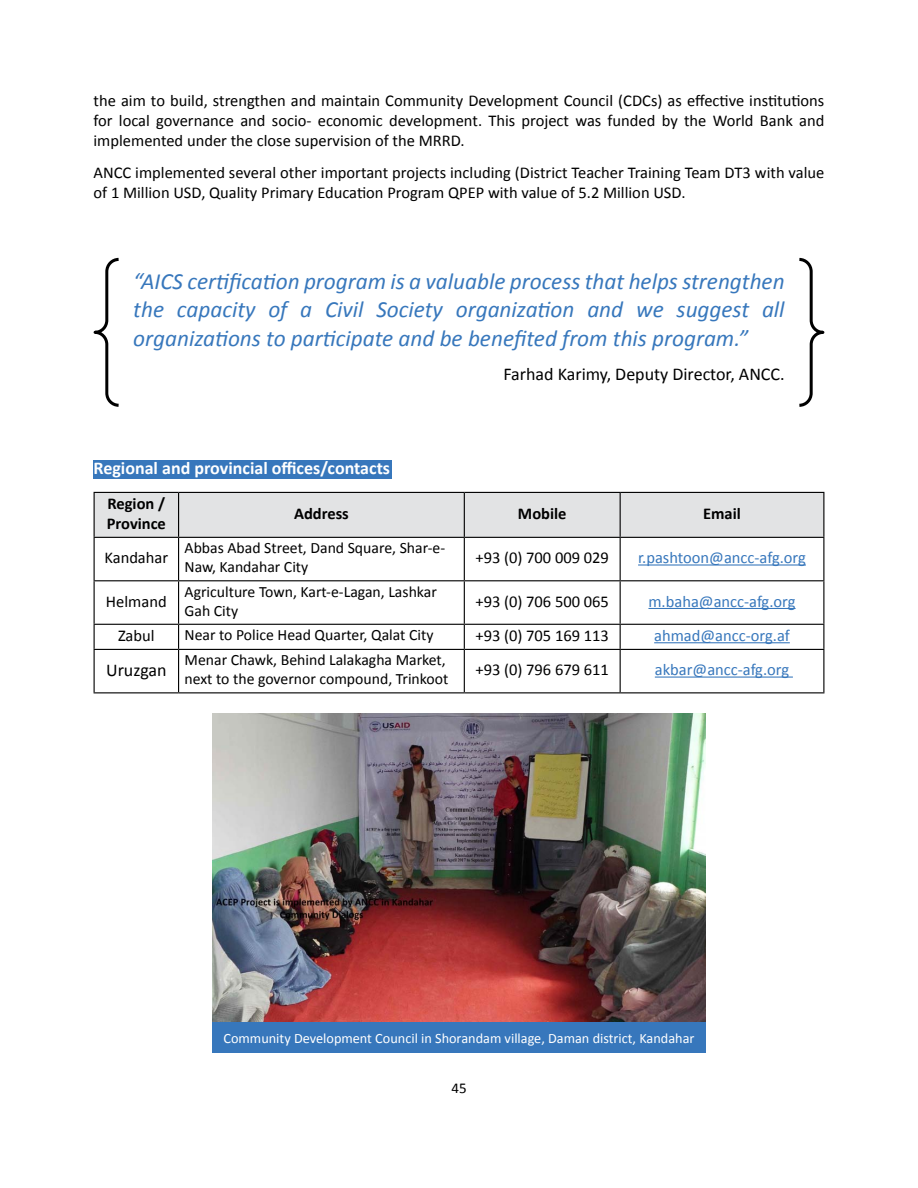
<style>
.page{position:relative;width:918px;height:1188px;background:#fff}
.page>*{position:absolute;margin:0;border:0;box-sizing:border-box;transform-origin:0 0}
.t1{font:italic 23.25px/27.9px "Calibri";color:#3777bc;text-align:right}
.t2{font:18px "Calibri";color:#000}
.t3{font:700 18px "Calibri";color:#fff}
.t4{font:16.5px/19.8px "Calibri";color:#000;text-align:justify}
.t5{font:16.5px "Calibri";color:#3777bc}
.t6{font:700 16.5px "Calibri";color:#000}
.t7{font:15.75px "Calibri";color:#000}
.t8{font:15px "Calibri";color:#000}
.t9{font:14.25px "Calibri";color:#fff}
</style>
<div class="page">
<div style="left:94px;top:461px;width:298px;height:18px;background:#3777bc"></div>
<div style="left:95px;top:493px;width:728px;height:44px;background:#e2e3e4"></div>
<hr style="left:94px;top:492px;width:85px;height:1px;background:#000">
<hr style="left:94px;top:493px;width:1px;height:44px;background:#000">
<hr style="left:179px;top:492px;width:285px;height:1px;background:#000">
<hr style="left:178px;top:493px;width:1px;height:44px;background:#000">
<hr style="left:464px;top:492px;width:156px;height:1px;background:#000">
<hr style="left:464px;top:493px;width:1px;height:44px;background:#000">
<hr style="left:620px;top:492px;width:204px;height:1px;background:#000">
<hr style="left:620px;top:493px;width:1px;height:44px;background:#000">
<hr style="left:823px;top:493px;width:1px;height:44px;background:#000">
<hr style="left:94px;top:537px;width:85px;height:1px;background:#000">
<hr style="left:94px;top:538px;width:1px;height:42px;background:#000">
<hr style="left:179px;top:537px;width:285px;height:1px;background:#000">
<hr style="left:178px;top:538px;width:1px;height:42px;background:#000">
<hr style="left:464px;top:537px;width:156px;height:1px;background:#000">
<hr style="left:464px;top:538px;width:1px;height:42px;background:#000">
<hr style="left:620px;top:537px;width:204px;height:1px;background:#000">
<hr style="left:620px;top:538px;width:1px;height:42px;background:#000">
<hr style="left:823px;top:538px;width:1px;height:42px;background:#000">
<hr style="left:94px;top:580px;width:85px;height:1px;background:#000">
<hr style="left:94px;top:581px;width:1px;height:43px;background:#000">
<hr style="left:179px;top:580px;width:285px;height:1px;background:#000">
<hr style="left:178px;top:581px;width:1px;height:43px;background:#000">
<hr style="left:464px;top:580px;width:156px;height:1px;background:#000">
<hr style="left:464px;top:581px;width:1px;height:43px;background:#000">
<hr style="left:620px;top:580px;width:204px;height:1px;background:#000">
<hr style="left:620px;top:581px;width:1px;height:43px;background:#000">
<hr style="left:823px;top:581px;width:1px;height:43px;background:#000">
<hr style="left:94px;top:624px;width:85px;height:1px;background:#000">
<svg style="left:94px;top:625px;width:1px;height:24px"></svg>
<hr style="left:179px;top:624px;width:285px;height:1px;background:#000">
<svg style="left:178px;top:625px;width:1px;height:24px"></svg>
<hr style="left:464px;top:624px;width:156px;height:1px;background:#000">
<svg style="left:464px;top:625px;width:1px;height:24px"></svg>
<hr style="left:620px;top:624px;width:204px;height:1px;background:#000">
<svg style="left:620px;top:625px;width:1px;height:24px"></svg>
<svg style="left:823px;top:625px;width:1px;height:24px"></svg>
<hr style="left:94px;top:649px;width:85px;height:1px;background:#000">
<hr style="left:94px;top:650px;width:1px;height:42px;background:#000">
<hr style="left:179px;top:649px;width:285px;height:1px;background:#000">
<hr style="left:178px;top:650px;width:1px;height:42px;background:#000">
<hr style="left:464px;top:649px;width:156px;height:1px;background:#000">
<hr style="left:464px;top:650px;width:1px;height:42px;background:#000">
<hr style="left:620px;top:649px;width:204px;height:1px;background:#000">
<hr style="left:620px;top:650px;width:1px;height:42px;background:#000">
<hr style="left:823px;top:650px;width:1px;height:42px;background:#000">
<hr style="left:94px;top:692px;width:85px;height:1px;background:#000">
<hr style="left:179px;top:692px;width:285px;height:1px;background:#000">
<hr style="left:464px;top:692px;width:156px;height:1px;background:#000">
<hr style="left:620px;top:692px;width:204px;height:1px;background:#000">
<hr style="left:638px;top:564px;width:168px;height:2px;background:#3777bc">
<hr style="left:648px;top:608px;width:148px;height:1px;background:#3777bc">
<hr style="left:654px;top:642px;width:136px;height:1px;background:#3777bc">
<hr style="left:655px;top:677px;width:138px;height:1px;background:#3777bc">
<svg style="left:94px;top:258px;width:25px;height:149px"></svg>
<svg style="left:799px;top:258px;width:25px;height:149px"></svg>
<img style="left:212px;top:713px;width:494px;height:310px">
<div style="left:212px;top:1023px;width:494px;height:30px;background:#3777bc"></div>
<p class="t4" style="left:94px;top:90px;width:732px">the aim to build, strengthen and maintain Community Development Council (CDCs) as effective institutions for local governance and socio- economic development. This project was funded by the World Bank and implemented under the close supervision of the MRRD.</p>
<p class="t4" style="left:94px;top:162px;width:732px">ANCC implemented several other important projects including (District Teacher Training Team DT3 with value of 1 Million USD, Quality Primary Education Program QPEP with value of 5.2 Million USD.</p>
<h1 class="t1" style="left:133px;top:266px;width:653px">“AICS certification program is a valuable process that helps strengthen all</h1>
<h1 class="t1" style="left:268px;top:294px;width:21px">of</h1>
<h1 class="t1" style="left:133px;top:294px;width:616px;line-height:28.8px;text-align:left">the<br>organizations to participate and be benefited from this program “.</h1>
<p class="t2" style="left:503px;top:363px;width:283px">Farhad Karimy, Deputy Director, ANCC.</p>
<h1 class="t1" style="left:325px;top:294px;width:40px">Civil</h1>
<h1 class="t1" style="left:587px;top:294px;width:37px">and</h1>
<h1 class="t1" style="left:177px;top:294px;width:80px">capacity</h1>
<h1 class="t1" style="left:376px;top:294px;width:68px">Society</h1>
<h1 class="t1" style="left:456px;top:294px;width:120px">organization</h1>
<h1 class="t1" style="left:677px;top:294px;width:74px">suggest</h1>
<h1 class="t1" style="left:300px;top:294px;width:13px">a</h1>
<h1 class="t1" style="left:636px;top:294px;width:29px">we</h1>
<p class="t3" style="left:94px;top:457px;width:298px">Regional and provincial offices/contacts</p>
<p class="t6" style="left:107px;top:493px;width:59px">Region /</p>
<p class="t6" style="left:294px;top:503px;width:56px">Address</p>
<p class="t6" style="left:107px;top:513px;width:61px">Province</p>
<p class="t4" style="left:104px;top:547px;width:65px">Kandahar</p>
<p class="t7" style="left:185px;top:538px;width:262px">Abbas Abad Street, Dand Square, Shar -e-</p>
<p class="t7" style="left:185px;top:557px;width:125px">Naw, Kandahar City</p>
<p class="t6" style="left:518px;top:503px;width:50px">Mobile</p>
<p class="t4" style="left:475px;top:547px;width:135px">+93 0( ) 700 009 029</p>
<p class="t6" style="left:703px;top:503px;width:39px">Email</p>
<p class="t5" style="left:638px;top:547px;width:169px">.r pashtoon@ancc-afg.org</p>
<p class="t7" style="left:185px;top:582px;width:254px">Agriculture Town, Kart -e- Lagan, Lashkar</p>
<p class="t4" style="left:475px;top:590px;width:135px">+93 0( ) 706 500 065</p>
<p class="t4" style="left:106px;top:590px;width:62px">Helmand</p>
<p class="t5" style="left:648px;top:591px;width:149px">m.baha@ancc-afg.org</p>
<p class="t7" style="left:185px;top:601px;width:55px">Gah City</p>
<p class="t4" style="left:118px;top:625px;width:38px">Zabul</p>
<p class="t7" style="left:185px;top:625px;width:250px">Near to Police Head Quarter, Qalat City</p>
<p class="t4" style="left:475px;top:625px;width:135px">+93 0( ) 705 169 113</p>
<p class="t5" style="left:654px;top:625px;width:137px">ahmad@ancc-org.af</p>
<p class="t7" style="left:185px;top:650px;width:263px">Menar Chawk, Behind Lalakagha Market,</p>
<p class="t4" style="left:475px;top:659px;width:135px">+93 0( ) 796 679 611</p>
<p class="t2" style="left:106px;top:659px;width:62px">Uruzgan</p>
<p class="t5" style="left:655px;top:659px;width:136px">akbar@ancc-afg.org</p>
<p class="t7" style="left:185px;top:669px;width:265px">next to the governor compound, Trinkoot</p>
<p class="t9" style="left:223px;top:1030px;width:472px">Community Development Council in Shorandam village, Daman district, Kandahar</p>
<p class="t8" style="left:451px;top:1079px;width:17px">45</p>
</div>
